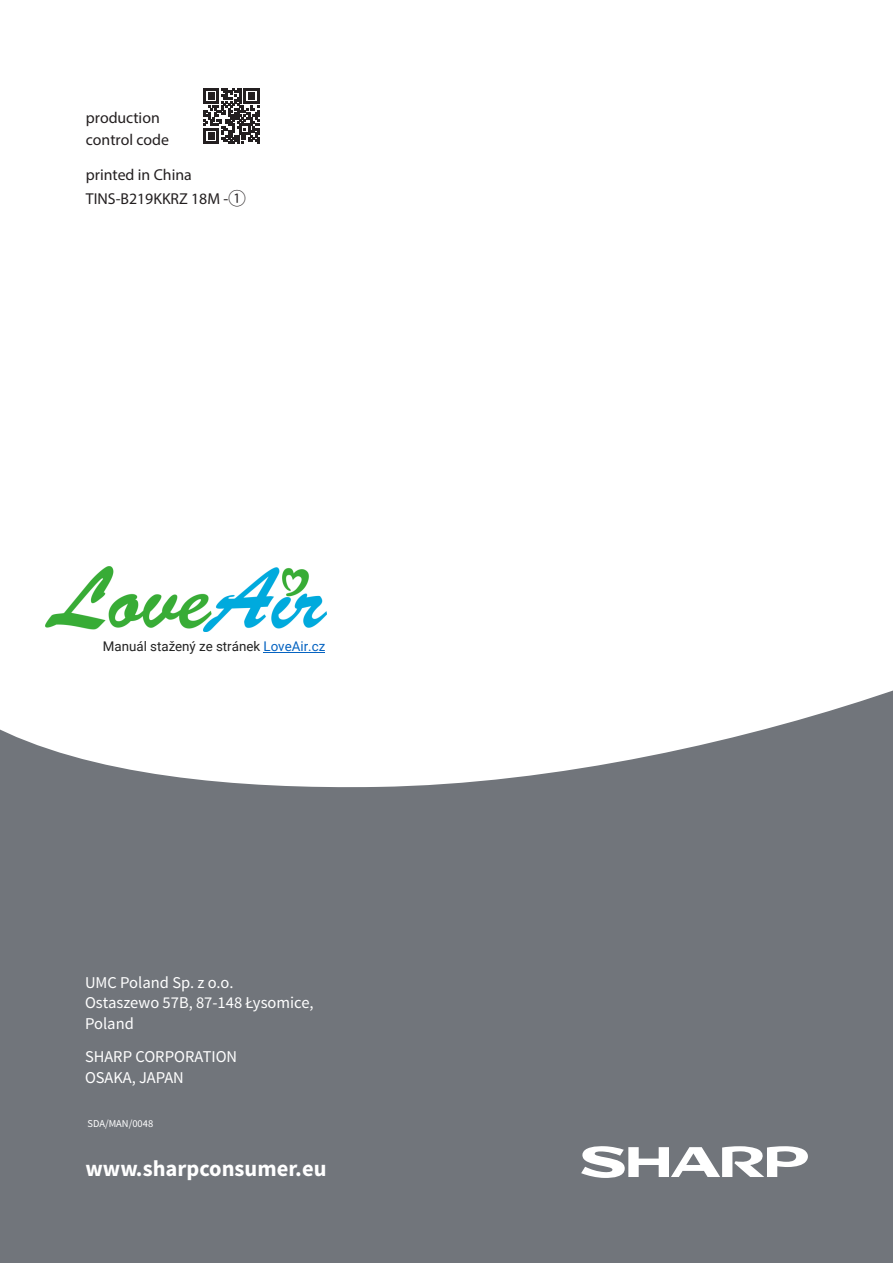
<style>
.page{position:relative;width:893px;height:1263px;background:#fff}
.page>*{position:absolute;margin:0;border:0;box-sizing:border-box;transform-origin:0 0}
.t1{font:700 22.5px "Source Sans Pro";color:#fff}
.t2{font:16.5px/19.2px "Source Sans Pro";color:#fff}
.t3{font:15.75px/22.4px "Myriad Pro";color:#231f20}
.t4{font:13.35px "Roboto";color:#222}
.t5{font:10.5px "Source Sans Pro";color:#fff}
.s1{font-family:"Koz Go Pr 6 N";font-size:18px}
.s2{color:#0563c1}
</style>
<div class="page">
<svg style="left:0;top:690px;width:893px;height:573px;background:#82868b"></svg>
<svg style="left:581px;top:1146px;width:229px;height:32px"></svg>
<svg style="left:203px;top:88px;width:56px;height:56px"></svg>
<img style="left:46px;top:567px;width:281px;height:64px">
<hr style="left:264px;top:652px;width:61px;height:1px;background:#0563c1">
<p class="t3" style="left:86px;top:106px;width:85px">production control code</p>
<p class="t3" style="left:86px;top:163px;width:162px;line-height:23.7px">printed in China<br>TINS-B219KKRZ 18M -<span class="s1">①</span></p>
<p class="t4" style="left:103px;top:638px;width:224px">Manuál stažený ze stránek <span class="s2">LoveAir.cz</span></p>
<p class="t2" style="left:85px;top:973px;width:230px">UMC Poland Sp. z o.o.<br>Ostaszewo 57B, 87-148 Łysomice,</p>
<p class="t2" style="left:85px;top:1006px;width:154px;line-height:33.8px">Poland<br>SHARP CORPORATION</p>
<p class="t2" style="left:85px;top:1068px;width:100px">OSAKA, JAPAN</p>
<p class="t5" style="left:88px;top:1117px;width:67px">SDA/MAN/0048</p>
<h1 class="t1" style="left:85px;top:1154px;width:243px">www.sharpconsumer.eu</h1>
</div>
